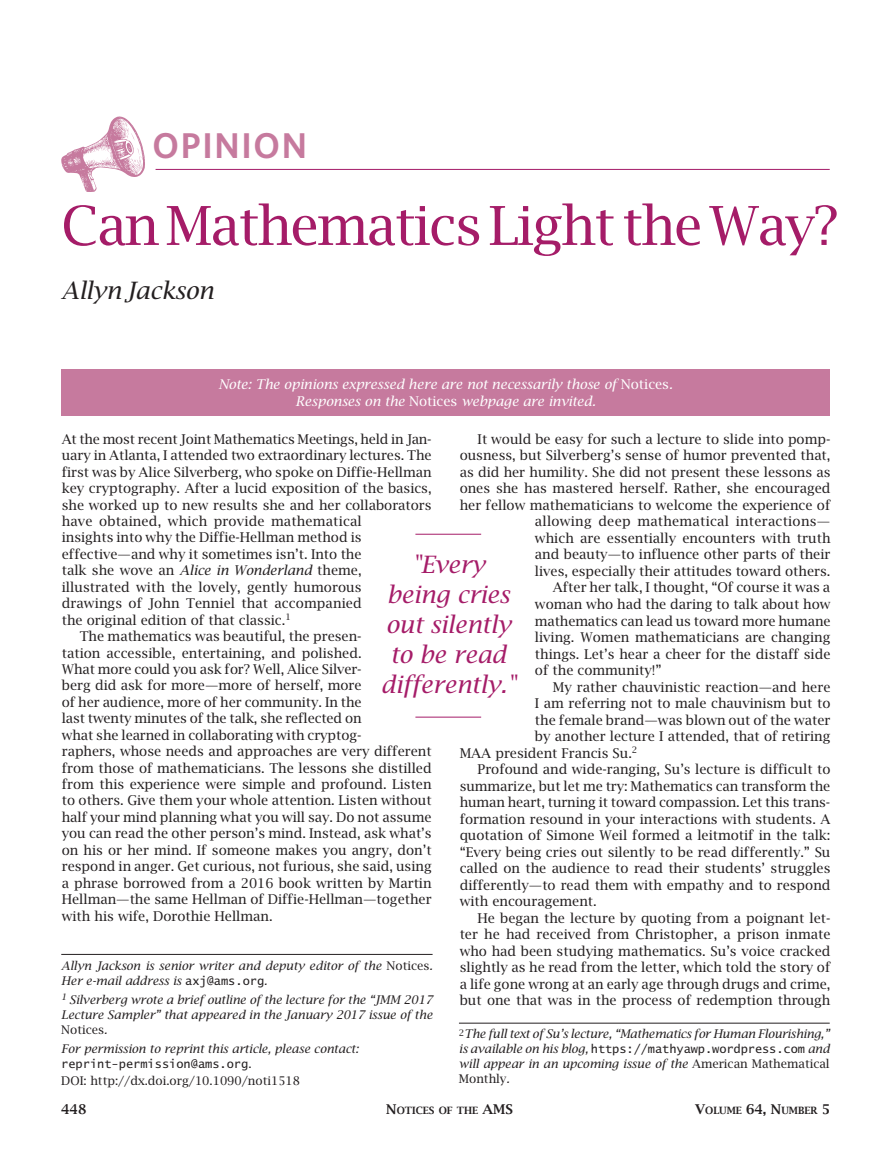
<style>
.page{position:relative;width:891px;height:1161px;background:#fff}
.page>*{position:absolute;margin:0;border:0;box-sizing:border-box;transform-origin:0 0}
.t1{font:53.85px "Lucida Bright";letter-spacing:-.03em;color:#a51c68}
.t2{font:600 35.85px "Whitney";letter-spacing:.05em;color:#c67a9e}
.t3{font:italic 23.85px/29.8px "Lucida Bright";color:#a51c68;text-align:center}
.t4{font:italic 23.85px "Lucida Bright";letter-spacing:-.005em;color:#231f20}
.t5{font:13.5px "Lucida Bright";color:#231f20}
.t6{font:italic 13.5px/16.5px "Lucida Bright";color:#fff;text-align:center}
.t7{font:13.5px "Lucida Bright";letter-spacing:.02em;color:#231f20}
.t8{font:600 13.5px "Lucida Bright";color:#231f20}
.t9{font:italic 12px/15px "Lucida Bright";color:#231f20}
.t10{font:12px "Lucida Sans Typewriter";letter-spacing:-.005em;color:#231f20}
.t11{font:12px "Lucida Bright";color:#231f20}
.t12{font:600 10.05px "Lucida Bright Smallcaps";color:#231f20}
.s1{font-style:normal}
.s2{font-style:italic}
.s3{font-family:"Lucida Sans Typewriter";font-style:normal}
.s4{font-family:"Lucida Bright"}
.s5{font-family:"Lucida Bright";font-style:italic}
.s6{font-size:13.5px}
.s7{font-family:"Lucida Bright";font-size:13.5px}
</style>
<div class="page">
<hr style="left:156px;top:169px;width:674px;height:1px;background:#a51c68">
<svg style="left:61px;top:116px;width:84px;height:76px"></svg>
<div style="left:61px;top:369px;width:769px;height:46px;background:#c67a9e"></div>
<hr style="left:61px;top:954px;width:372px;height:1px;background:#231f20">
<hr style="left:459px;top:1023px;width:371px;height:1px;background:#231f20">
<hr style="left:415px;top:534px;width:66px;height:1px;background:#a51c68">
<hr style="left:415px;top:717px;width:66px;height:1px;background:#a51c68">
<h2 class="t2" style="left:152px;top:121px;width:156px">OPINION</h2>
<h1 class="t1" style="left:61px;top:193px;width:779px">Can Mathematics Light the Way?</h1>
<h3 class="t4" style="left:61px;top:276px;width:154px">Allyn Jackson</h3>
<p class="t6" style="left:218px;top:376px;width:456px">Note: The opinions expressed here are not necessarily those of <span class="s1">Notices</span>.<br>Responses on the <span class="s1">Notices</span> webpage are invited.</p>
<p class="t5" style="left:478px;top:431px;width:354px">It would be easy for such a lecture to slide into pomp-</p>
<p class="t5" style="left:460px;top:447px;width:372px">ousness, but Silverberg’s sense of humor prevented that,</p>
<p class="t5" style="left:460px;top:464px;width:372px">as did her humility. She did not present these lessons as</p>
<p class="t5" style="left:460px;top:480px;width:372px">ones she has mastered herself. Rather, she encouraged</p>
<p class="t5" style="left:460px;top:497px;width:372px">her fellow mathematicians to welcome the experience of</p>
<p class="t7" style="left:535px;top:513px;width:297px">allowing deep mathematical interactions—</p>
<p class="t5" style="left:535px;top:530px;width:297px">which are essentially encounters with truth</p>
<p class="t5" style="left:535px;top:546px;width:297px">and beauty—to influence other parts of their</p>
<p class="t5" style="left:535px;top:563px;width:297px">lives, especially their attitudes toward others.</p>
<p class="t5" style="left:553px;top:579px;width:279px">After her talk, I thought, “Of course it was a</p>
<p class="t5" style="left:535px;top:596px;width:297px">woman who had the daring to talk about how</p>
<p class="t5" style="left:535px;top:612px;width:297px">mathematics can lead us toward more humane</p>
<p class="t5" style="left:535px;top:629px;width:297px">living. Women mathematicians are changing</p>
<p class="t5" style="left:535px;top:645px;width:297px">things. Let’s hear a cheer for the distaff side</p>
<p class="t5" style="left:535px;top:662px;width:128px">of the community!”</p>
<p class="t5" style="left:553px;top:679px;width:279px">My rather chauvinistic reaction—and here</p>
<p class="t5" style="left:535px;top:695px;width:297px">I am referring not to male chauvinism but to</p>
<p class="t5" style="left:535px;top:712px;width:297px">the female brand—was blown out of the water</p>
<p class="t5" style="left:535px;top:728px;width:297px">by another lecture I attended, that of retiring</p>
<p class="t5" style="left:460px;top:745px;width:179px">MAA president Francis Su.<sup>2</sup></p>
<p class="t5" style="left:478px;top:761px;width:354px">Profound and wide-ranging, Su’s lecture is difficult to</p>
<p class="t5" style="left:460px;top:778px;width:372px">summarize, but let me try: Mathematics can transform the</p>
<p class="t5" style="left:460px;top:794px;width:372px">human heart, turning it toward compassion. Let this trans-</p>
<p class="t5" style="left:460px;top:811px;width:372px">formation resound in your interactions with students. A</p>
<p class="t5" style="left:460px;top:827px;width:372px">quotation of Simone Weil formed a leitmotif in the talk:</p>
<p class="t5" style="left:460px;top:844px;width:372px">“Every being cries out silently to be read differently.” Su</p>
<p class="t5" style="left:460px;top:860px;width:372px">called on the audience to read their students’ struggles</p>
<p class="t5" style="left:460px;top:877px;width:372px">differently—to read them with empathy and to respond</p>
<p class="t5" style="left:460px;top:893px;width:139px">with encouragement.</p>
<p class="t5" style="left:478px;top:910px;width:354px">He began the lecture by quoting from a poignant let-</p>
<p class="t5" style="left:460px;top:926px;width:372px">ter he had received from Christopher, a prison inmate</p>
<p class="t5" style="left:460px;top:943px;width:372px">who had been studying mathematics. Su’s voice cracked</p>
<p class="t5" style="left:460px;top:959px;width:372px">slightly as he read from the letter, which told the story of</p>
<p class="t5" style="left:460px;top:976px;width:372px">a life gone wrong at an early age through drugs and crime,</p>
<p class="t5" style="left:460px;top:992px;width:372px">but one that was in the process of redemption through</p>
<p class="t5" style="left:62px;top:431px;width:371px">At the most recent Joint Mathematics Meetings, held in Jan-</p>
<p class="t5" style="left:62px;top:447px;width:371px">uary in Atlanta, I attended two extraordinary lectures. The</p>
<p class="t5" style="left:62px;top:464px;width:371px">first was by Alice Silverberg, who spoke on Diffie-Hellman</p>
<p class="t5" style="left:62px;top:480px;width:371px">key cryptography. After a lucid exposition of the basics,</p>
<p class="t5" style="left:62px;top:497px;width:371px">she worked up to new results she and her collaborators</p>
<p class="t5" style="left:62px;top:513px;width:301px">have obtained, which provide mathematical</p>
<p class="t5" style="left:62px;top:529px;width:301px">insights into why the Diffie-Hellman method is</p>
<p class="t5" style="left:62px;top:546px;width:301px">effective—and why it sometimes isn’t. Into the</p>
<p class="t5" style="left:62px;top:562px;width:301px">talk she wove an <span class="s2">Alice in Wonderland</span> theme,</p>
<p class="t5" style="left:62px;top:579px;width:301px">illustrated with the lovely, gently humorous</p>
<p class="t5" style="left:62px;top:595px;width:302px">drawings of John Tenniel that accompanied</p>
<p class="t5" style="left:62px;top:612px;width:231px">the original edition of that classic.<sup>1</sup></p>
<p class="t5" style="left:80px;top:628px;width:283px">The mathematics was beautiful, the presen-</p>
<p class="t5" style="left:62px;top:645px;width:301px">tation accessible, entertaining, and polished.</p>
<p class="t5" style="left:62px;top:661px;width:301px">What more could you ask for? Well, Alice Silver-</p>
<p class="t5" style="left:62px;top:677px;width:301px">berg did ask for more—more of herself, more</p>
<p class="t5" style="left:62px;top:694px;width:301px">of her audience, more of her community. In the</p>
<p class="t5" style="left:62px;top:710px;width:301px">last twenty minutes of the talk, she reflected on</p>
<p class="t5" style="left:62px;top:727px;width:301px">what she learned in collaborating with cryptog-</p>
<p class="t5" style="left:62px;top:743px;width:371px">raphers, whose needs and approaches are very different</p>
<p class="t5" style="left:62px;top:760px;width:371px">from those of mathematicians. The lessons she distilled</p>
<p class="t5" style="left:62px;top:776px;width:371px">from this experience were simple and profound. Listen</p>
<p class="t5" style="left:62px;top:792px;width:371px">to others. Give them your whole attention. Listen without</p>
<p class="t5" style="left:62px;top:809px;width:371px">half your mind planning what you will say. Do not assume</p>
<p class="t5" style="left:62px;top:825px;width:371px">you can read the other person’s mind. Instead, ask what’s</p>
<p class="t5" style="left:62px;top:842px;width:371px">on his or her mind. If someone makes you angry, don’t</p>
<p class="t5" style="left:62px;top:858px;width:371px">respond in anger. Get curious, not furious, she said, using</p>
<p class="t5" style="left:62px;top:875px;width:371px">a phrase borrowed from a 2016 book written by Martin</p>
<p class="t5" style="left:62px;top:891px;width:371px">Hellman—the same Hellman of Diffie-Hellman—together</p>
<p class="t5" style="left:62px;top:907px;width:212px">with his wife, Dorothie Hellman.</p>
<h3 class="t3" style="left:381px;top:549px;width:136px">"Every being cries out silently to be read differently."</h3>
<p class="t9" style="left:61px;top:958px;width:373px">Allyn Jackson is senior writer and deputy editor of the <span class="s1">Notices</span>.<br>Her e-mail address is <span class="s3">axj@ams.org</span>.</p>
<p class="t9" style="left:61px;top:992px;width:373px;text-align:justify"><sup>1</sup> Silverberg wrote a brief outline of the lecture for the “JMM 2017<br>Lecture Sampler” that appeared in the January 2017 issue of the <span class="s1">Notices</span>.</p>
<p class="t9" style="left:61px;top:1041px;width:299px">For permission to reprint this article, please contact:</p>
<p class="t10" style="left:61px;top:1057px;width:192px">reprint-permission@ams.org<span class="s4">.</span></p>
<p class="t11" style="left:61px;top:1073px;width:240px">DOI: http://dx.doi.org/10.1090/noti1518</p>
<p class="t9" style="left:459px;top:1026px;width:372px"><sup>2</sup>The full text of Su’s lecture, “Mathematics for Human Flourishing,”</p>
<p class="t10" style="left:459px;top:1042px;width:372px"><span class="s5">is available on his blog,</span> https://mathyawp.wordpress.com <span class="s5">and</span></p>
<p class="t9" style="left:459px;top:1056px;width:372px">will appear in an upcoming issue of the <span class="s1">American Mathematical<br>Monthly</span>.</p>
<p class="t8" style="left:61px;top:1101px;width:27px">448</p>
<p class="t12" style="left:386px;top:1105px;width:124px"><span class="s6">N</span>OTICES OF THE <span class="s6">AMS</span></p>
<p class="t12" style="left:695px;top:1105px;width:137px"><span class="s6">V</span>OLUME <span class="s7">64,</span> <span class="s6">N</span>UMBER <span class="s7">5</span></p>
</div>
